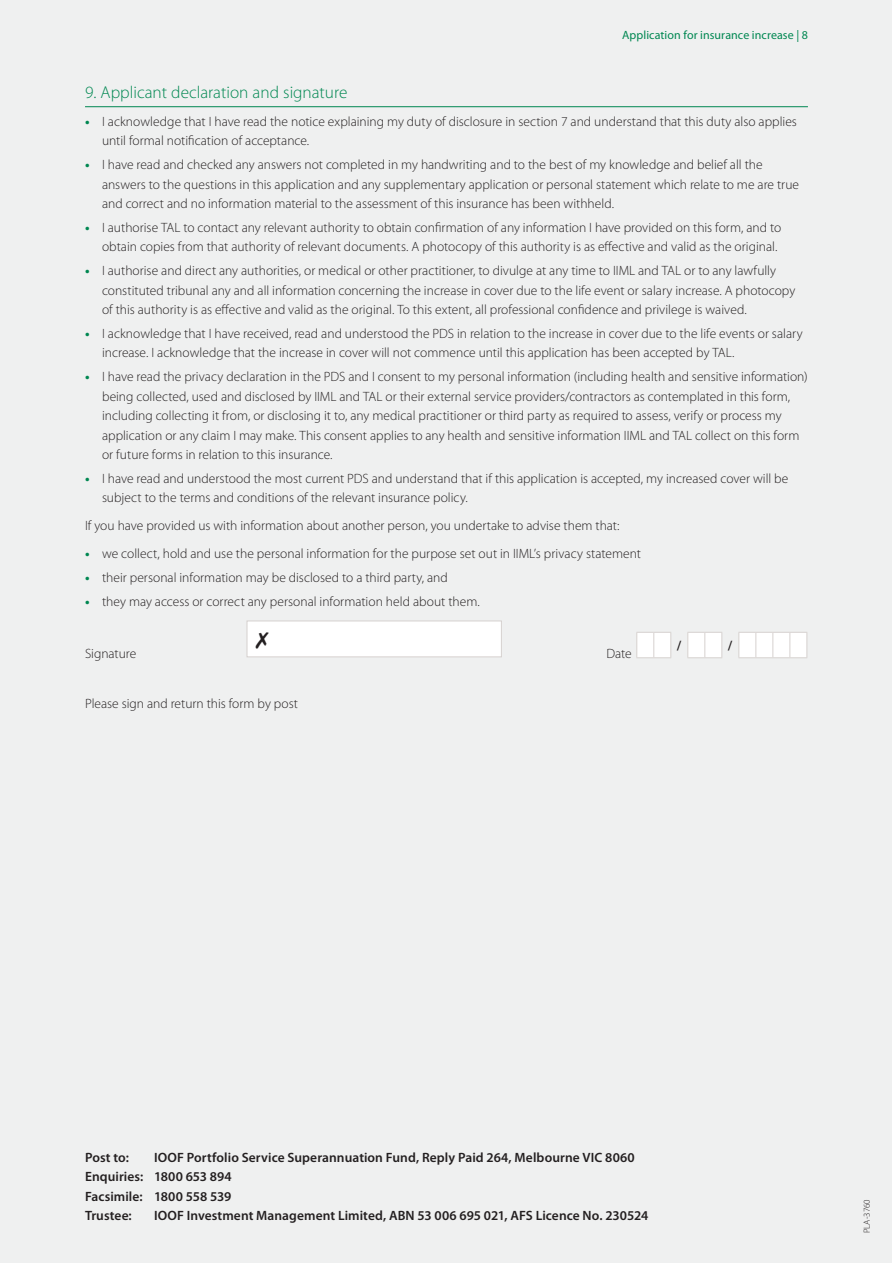
<style>
.page{position:relative;width:893px;height:1263px;background:#fff}
.page>*{position:absolute;margin:0;border:0;box-sizing:border-box;transform-origin:0 0}
.t1{font:300 17.25px "Myriad Pro";color:#008751}
.t2{font:300 13.5px/19.5px "Myriad Pro";color:#231f20}
.t3{font:600 13.5px/19.5px "Myriad Pro";letter-spacing:.005em;color:#231f20}
.t4{font:12px "Myriad Pro";letter-spacing:.005em;color:#008751}
.t5{font:300 9px "Myriad Pro";color:#231f20}
.s1{font-weight:700;color:#008751}
</style>
<div class="page">
<div style="left:0;top:0;width:892px;height:1263px;background:#eff0f0"></div>
<hr style="left:85px;top:106px;width:723px;height:1px;background:#008751">
<div style="left:247px;top:621px;width:254px;height:36px;background:#fff"></div>
<div style="left:247px;top:621px;width:255px;height:36px;border:1px solid #d6d1cf"></div>
<svg style="left:636px;top:632px;width:171px;height:26px"></svg>
<p class="t4" style="left:622px;top:27px;width:187px">Application for insurance increase | 8</p>
<p class="t1" style="left:85px;top:82px;width:264px">9. Applicant declaration and signature</p>
<p class="t2" style="left:102px;top:112px;width:696px;text-indent:-17px"><span class="s1">•</span> I acknowledge that I have read the notice explaining my duty of disclosure in section 7 and understand that this duty also applies until formal notification of acceptance.</p>
<p class="t2" style="left:102px;top:155px;width:699px;text-indent:-17px"><span class="s1">•</span> I have read and checked any answers not completed in my handwriting and to the best of my knowledge and belief all the answers to the questions in this application and any supplementary application or personal statement which relate to me are true and correct and no information material to the assessment of this insurance has been withheld.</p>
<p class="t2" style="left:85px;top:218px;width:698px;text-align:right"><span class="s1">•</span> I authorise TAL to contact any relevant authority to obtain confirmation of any information I have provided on this form, and to obtain copies from that authority of relevant documents. A photocopy of this authority is as effective and valid as the original.</p>
<p class="t2" style="left:102px;top:261px;width:695px;text-indent:-17px"><span class="s1">•</span> I authorise and direct any authorities, or medical or other practitioner, to divulge at any time to IIML and TAL or to any lawfully constituted tribunal any and all information concerning the increase in cover due to the life event or salary increase. A photocopy of this authority is as effective and valid as the original. To this extent, all professional confidence and privilege is waived.</p>
<p class="t2" style="left:102px;top:324px;width:702px;text-indent:-17px"><span class="s1">•</span> I acknowledge that I have received, read and understood the PDS in relation to the increase in cover due to the life events or salary increase. I acknowledge that the increase in cover will not commence until this application has been accepted by TAL.</p>
<p class="t2" style="left:102px;top:367px;width:707px;text-indent:-17px"><span class="s1">•</span> I have read the privacy declaration in the PDS and I consent to my personal information (including health and sensitive information) being collected, used and disclosed by IIML and TAL or their external service providers/contractors as contemplated in this form, including collecting it from, or disclosing it to, any medical practitioner or third party as required to assess, verify or process my application or any claim I may make. This consent applies to any health and sensitive information IIML and TAL collect on this form or future forms in relation to this insurance.</p>
<p class="t2" style="left:102px;top:469px;width:688px;text-indent:-17px"><span class="s1">•</span> I have read and understood the most current PDS and understand that if this application is accepted, my increased cover will be subject to the terms and conditions of the relevant insurance policy.</p>
<p class="t2" style="left:85px;top:516px;width:536px">If you have provided us with information about another person, you undertake to advise them that:</p>
<p class="t2" style="left:85px;top:544px;width:557px"><span class="s1">•</span> we collect, hold and use the personal information for the purpose set out in IIML’s privacy statement</p>
<p class="t2" style="left:85px;top:568px;width:364px"><span class="s1">•</span> their personal information may be disclosed to a third party, and</p>
<p class="t2" style="left:85px;top:592px;width:396px"><span class="s1">•</span> they may access or correct any personal information held about them.</p>
<p class="t2" style="left:85px;top:644px;width:53px">Signature</p>
<p class="t2" style="left:606px;top:644px;width:27px">Date</p>
<p class="t3" style="left:677px;top:635px;width:6px">/</p>
<p class="t3" style="left:728px;top:635px;width:6px">/</p>
<p class="t2" style="left:85px;top:694px;width:215px">Please sign and return this form by post</p>
<p class="t3" style="left:85px;top:1147px;width:551px;text-indent:69px">IOOF Portfolio Service Superannuation Fund, Reply Paid 264, Melbourne VIC 8060<br>Enquiries: 1800 653 894<br>Facsimile: 1800 558 539<br>Trustee:</p>
<p class="t3" style="left:85px;top:1147px;width:45px">Post to:</p>
<p class="t3" style="left:154px;top:1206px;width:496px">IOOF Investment Management Limited, ABN 53 006 695 021, AFS Licence No. 230524</p>
<p class="t5" style="left:861px;top:1233px;width:36px;rotate:-90deg">PLA-3760</p>
</div>
